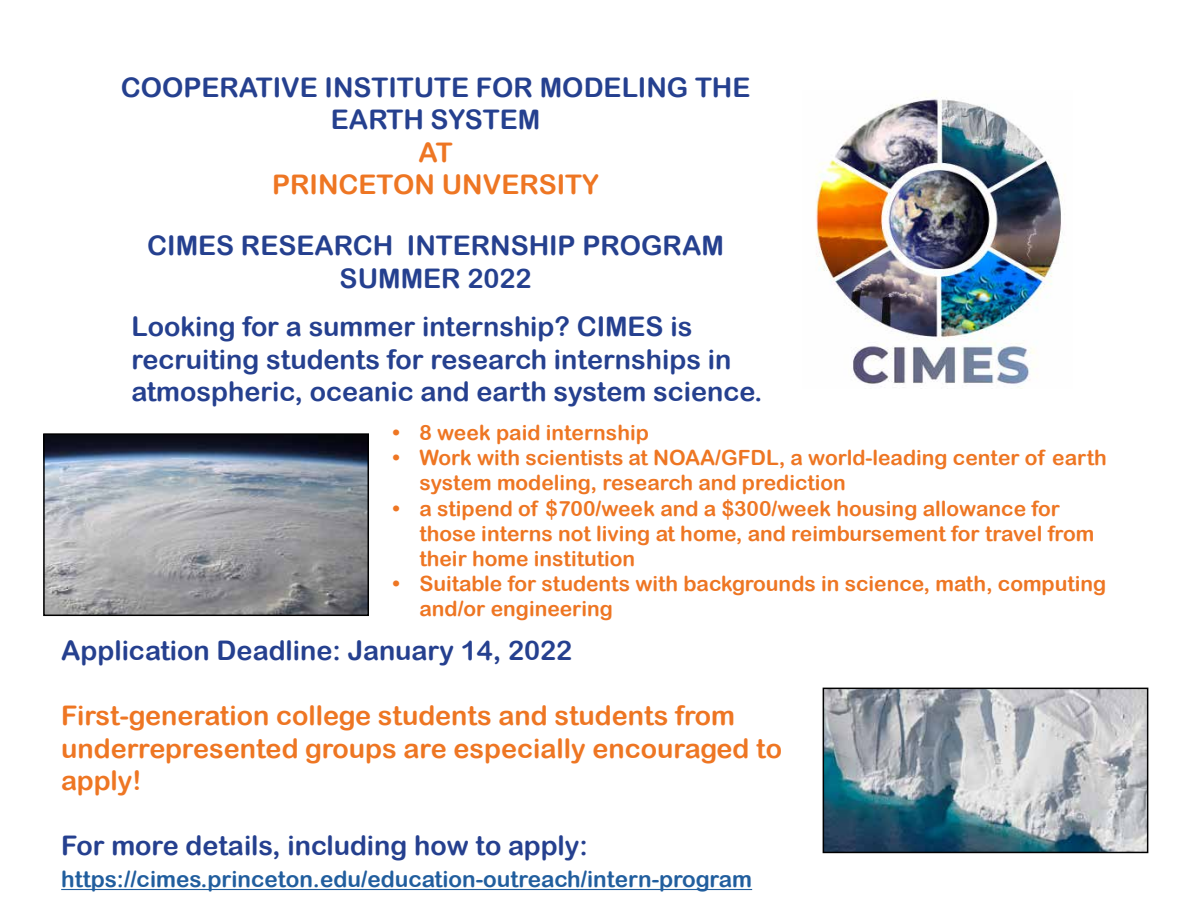
<style>
.page{position:relative;width:1188px;height:918px;background:#fff}
.page>*{position:absolute;margin:0;border:0;box-sizing:border-box;transform-origin:0 0}
.t1{font:27px/32.4px "Arial Rounded MT Bold";color:#25408f;text-align:center}
.t2{font:27px/32.4px "Arial Rounded MT Bold";color:#ee7623;text-align:center}
.t3{font:22.5px "Arial Rounded MT Bold";color:#215e9e}
.t4{font:21px/25.2px "Arial Rounded MT Bold";color:#ee7623}
</style>
<div class="page">
<img style="left:816px;top:97px;width:247px;height:292px">
<hr style="left:61px;top:889px;width:691px;height:1px;background:#215e9e">
<img style="left:46px;top:436px;width:320px;height:177px">
<div style="left:43px;top:433px;width:326px;height:183px;border:2px solid #000"></div>
<img style="left:826px;top:691px;width:319px;height:159px">
<div style="left:823px;top:688px;width:325px;height:165px;border:2px solid #000"></div>
<p class="t1" style="left:121px;top:71px;width:631px">COOPERATIVE INSTITUTE FOR MODELING THE<br>EARTH SYSTEM</p>
<p class="t2" style="left:272px;top:136px;width:328px">AT<br>PRINCETON UNVERSITY</p>
<p class="t1" style="left:147px;top:229px;width:578px">CIMES RESEARCH INTERNSHIP PROGRAM<br>SUMMER 2022</p>
<p class="t1" style="left:131px;top:310px;width:633px;text-align:left">Looking for a summer internship? CIMES is recruiting students for research internships in atmospheric, oceanic and earth system science.</p>
<p class="t4" style="left:392px;top:420px;width:258px">• 8 week paid internship</p>
<p class="t4" style="left:419px;top:445px;width:689px;text-indent:-27px">• Work with scientists at NOAA/GFDL, a world-leading center of earth system modeling, research and prediction</p>
<p class="t4" style="left:419px;top:495px;width:676px;text-indent:-27px">• a stipend of $700/week and a $300/week housing allowance for those interns not living at home, and reimbursement for travel from their home institution</p>
<p class="t4" style="left:419px;top:571px;width:688px;text-indent:-27px">• Suitable for students with backgrounds in science, math, computing and/or engineering</p>
<p class="t1" style="left:61px;top:634px;width:513px">Application Deadline: January 14, 2022</p>
<p class="t2" style="left:61px;top:699px;width:722px;text-align:left">First-generation college students and students from underrepresented groups are especially encouraged to apply!</p>
<p class="t1" style="left:61px;top:829px;width:528px">For more details, including how to apply:</p>
<p class="t3" style="left:61px;top:866px;width:692px">https://cimes.princeton.edu/education-outreach/intern-program</p>
</div>
